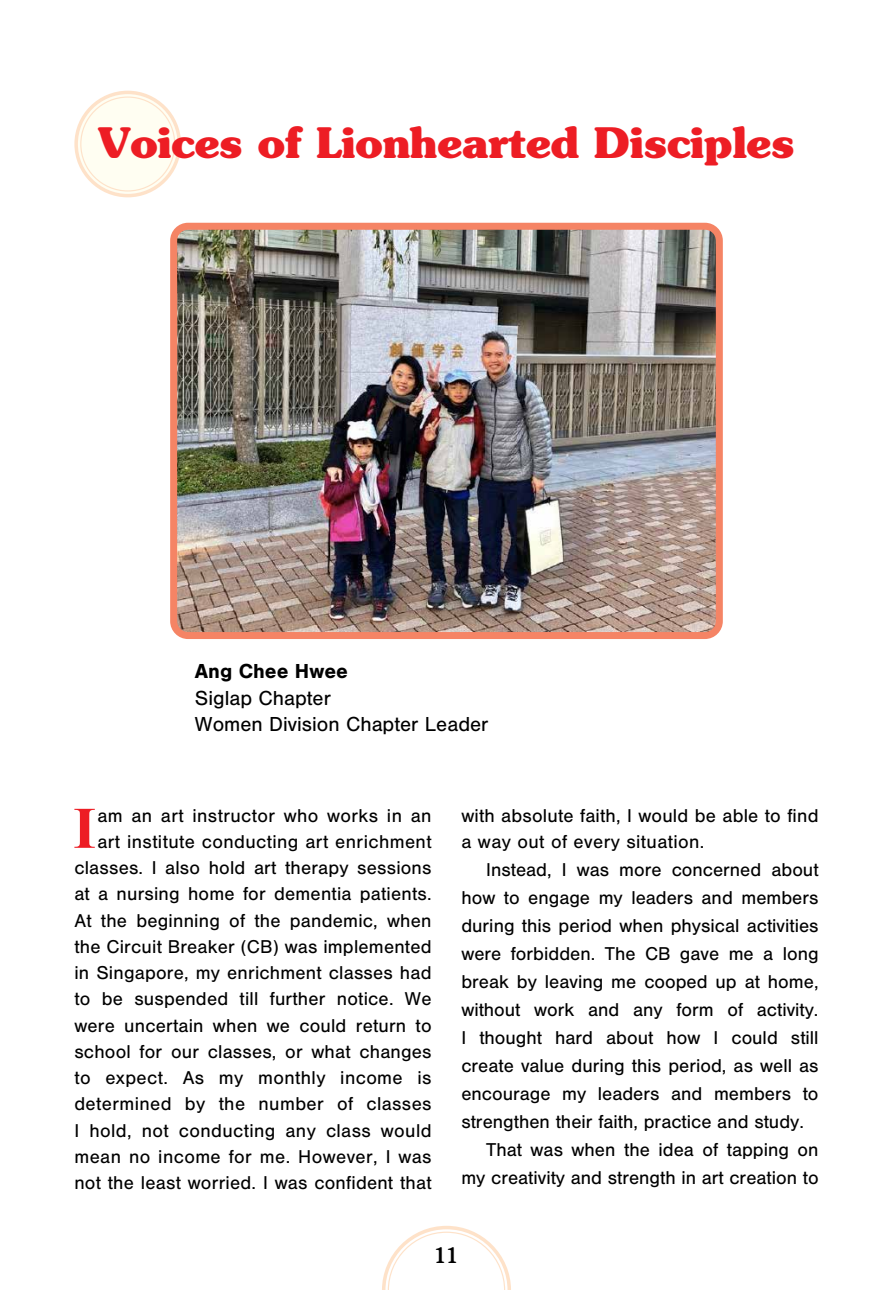
<style>
.page{position:relative;width:893px;height:1290px;background:#fff}
.page>*{position:absolute;margin:0;border:0;box-sizing:border-box;transform-origin:0 0}
.t1{font:700 58.98px "Times New Roman";color:#ed1d24}
.t2{font:700 42px "Souvenir";color:#ed1d24}
.t3{font:21px/26.2px "Nimbus San";color:#000}
.t4{font:700 21px "Nimbus San";color:#000}
.t5{font:500 21px "Souvenir";color:#000;scale:.9 1}
.t6{font:19.25px/26.2px "Nimbus San";letter-spacing:.01em;color:#000;text-align:right}
</style>
<div class="page">
<svg style="left:382px;top:1226px;width:129px;height:64px"></svg>
<img style="left:178px;top:231px;width:537px;height:400px">
<div style="left:170px;top:223px;width:553px;height:416px;border:7px solid #f58465;border-radius:14px"></div>
<div style="left:78px;top:94px;width:100px;height:100px;background:#fffef2;border-radius:50%"></div>
<div style="left:74px;top:91px;width:107px;height:106px;border:4px solid #fee2c9;border-radius:50%"></div>
<h2 class="t2" style="left:98px;top:116px;width:697px">Voices of Lionhearted Disciples</h2>
<p class="t4" style="left:195px;top:660px;width:155px">Ang Chee Hwee</p>
<p class="t3" style="left:195px;top:685px;width:295px">Siglap Chapter<br>Women Division Chapter Leader</p>
<p class="t6" style="left:74px;top:802px;width:359px">am an art instructor who works in an art institute conducting art enrichment classes. I also hold art therapy sessions at a nursing home for dementia patients.<br>At the beginning of the pandemic, when the Circuit Breaker (CB) was implemented in Singapore, my enrichment classes had to be suspended till further notice. We were uncertain when we could return to school for our classes, or what changes to expect. As my monthly income is determined by the number of classes I hold, not conducting any class would mean no income for me. However, I was not the least worried. I was confident that</p>
<h1 class="t1" style="left:73px;top:795px;width:24px">I</h1>
<p class="t6" style="left:461px;top:802px;width:359px;text-align:left">with absolute faith, I would be able to find a way out of every situation.</p>
<p class="t6" style="left:486px;top:856px;width:334px">Instead, I was more concerned about</p>
<p class="t6" style="left:461px;top:885px;width:359px">how to engage my leaders and members</p>
<p class="t6" style="left:461px;top:913px;width:359px">during this period when physical activities</p>
<p class="t6" style="left:461px;top:941px;width:359px">were forbidden. The CB gave me a long</p>
<p class="t6" style="left:461px;top:969px;width:359px">break by leaving me cooped up at home,</p>
<p class="t6" style="left:461px;top:997px;width:359px">without work and any form of activity.</p>
<p class="t6" style="left:461px;top:1025px;width:359px">I thought hard about how I could still</p>
<p class="t6" style="left:461px;top:1053px;width:359px">create value during this period, as well as</p>
<p class="t6" style="left:461px;top:1081px;width:359px">encourage my leaders and members to</p>
<p class="t6" style="left:461px;top:1109px;width:344px">strengthen their faith, practice and study.</p>
<p class="t6" style="left:486px;top:1137px;width:334px">That was when the idea of tapping on</p>
<p class="t6" style="left:461px;top:1165px;width:359px">my creativity and strength in art creation to</p>
<p class="t5" style="left:434px;top:1243px;width:28px">11</p>
</div>
